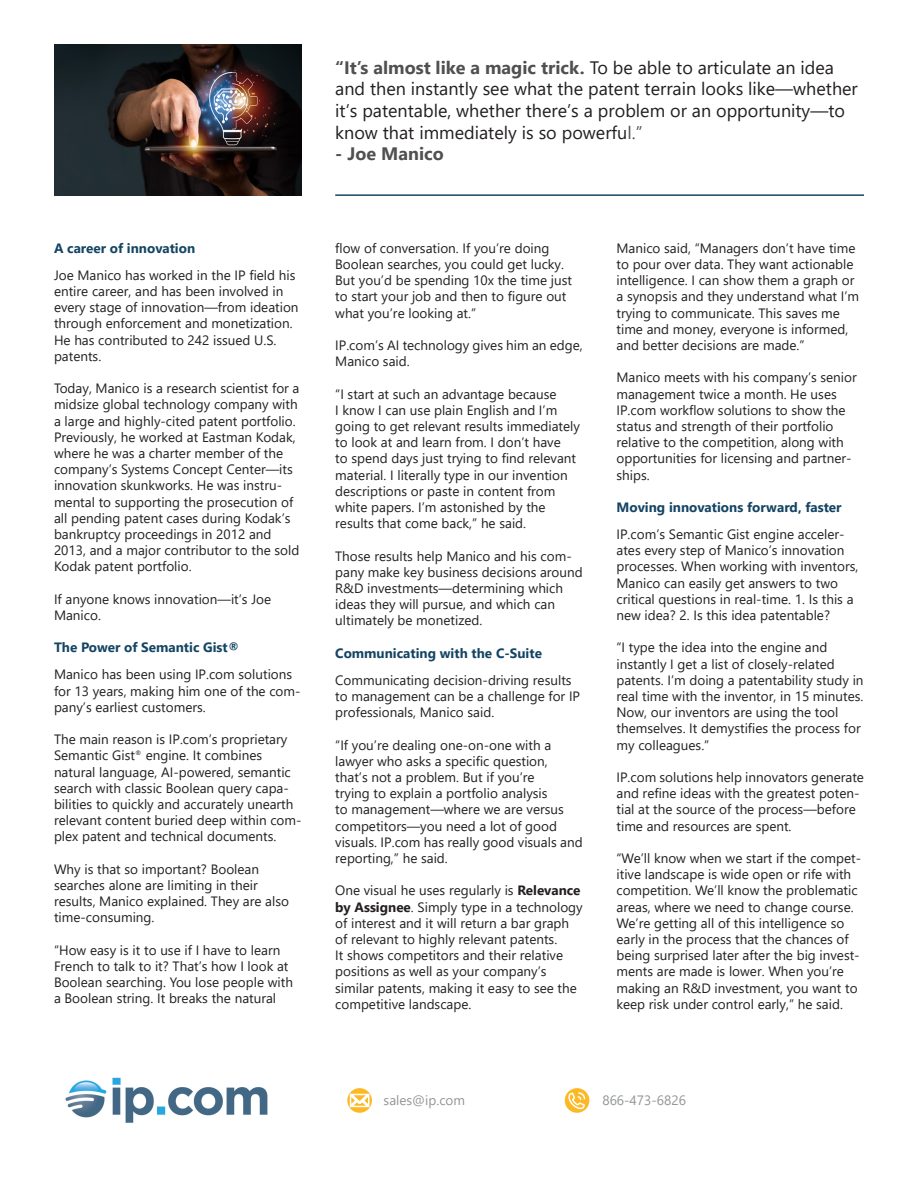
<style>
.page{position:relative;width:918px;height:1188px;background:#fff}
.page>*{position:absolute;margin:0;border:0;box-sizing:border-box;transform-origin:0 0}
.t1{font:18px/21.6px "Segoe UI";color:#231f20}
.t2{font:700 18px "Segoe UI";color:#505052}
.t3{font:13.5px/16.2px "Segoe UI";color:#231f20}
.t4{font:700 13.5px "Segoe UI";color:#144463}
.t5{font:13.5px "Segoe UI";color:#939598}
.s1{font-weight:700;color:#505052}
.s2{color:#505052}
.s3{font-weight:700}
</style>
<div class="page">
<hr style="left:335px;top:194px;width:529px;height:2px;background:#144463">
<img style="left:54px;top:44px;width:248px;height:152px">
<img style="left:65px;top:1077px;width:203px;height:46px">
<svg style="left:347px;top:1087px;width:26px;height:27px"></svg>
<div style="left:346px;top:1087px;width:27px;height:27px;border:2px solid #fff;border-radius:50%"></div>
<svg style="left:348px;top:1092px;width:24px;height:17px"></svg>
<svg style="left:564px;top:1087px;width:26px;height:27px"></svg>
<div style="left:563px;top:1087px;width:28px;height:27px;border:2px solid #fff;border-radius:50%"></div>
<svg style="left:568px;top:1092px;width:18px;height:18px"></svg>
<p class="t4" style="left:54px;top:235px;width:143px">A career of innovation</p>
<p class="t3" style="left:54px;top:266px;width:246px">Joe Manico has worked in the IP field his entire career, and has been involved in every stage of innovation—from ideation through enforcement and monetization.<br>He has contributed to 242 issued U.S. patents.</p>
<p class="t3" style="left:54px;top:379px;width:247px">Today, Manico is a research scientist for a midsize global technology company with a large and highly-cited patent portfolio.<br>Previously, he worked at Eastman Kodak, where he was a charter member of the company’s Systems Concept Center—its innovation skunkworks. He was instru&shy;mental to supporting the prosecution of all pending patent cases during Kodak’s bankruptcy proceedings in 2012 and 2013, and a major contributor to the sold Kodak patent portfolio.</p>
<p class="t3" style="left:54px;top:590px;width:219px">If anyone knows innovation—it’s Joe<br>Manico.</p>
<p class="t4" style="left:54px;top:635px;width:187px">The Power of Semantic Gist®</p>
<p class="t3" style="left:54px;top:665px;width:248px">Manico has been using IP.com solutions for 13 years, making him one of the com&shy;pany’s earliest customers.</p>
<p class="t3" style="left:54px;top:730px;width:249px">The main reason is IP.com’s proprietary Semantic Gist<sup>®</sup> engine. It combines natural language, AI-powered, semantic search with classic Boolean query capa&shy;bilities to quickly and accurately unearth relevant content buried deep within com&shy;plex patent and technical documents.</p>
<p class="t3" style="left:54px;top:860px;width:237px">Why is that so important? Boolean searches alone are limiting in their results, Manico explained. They are also time-consuming.</p>
<p class="t3" style="left:54px;top:941px;width:241px">“How easy is it to use if I have to learn French to talk to it? That’s how I look at Boolean searching. You lose people with a Boolean string. It breaks the natural</p>
<p class="t1" style="left:335px;top:55px;width:524px"><span class="s1">“It’s almost like a magic trick.</span> To be able to articulate an idea and then instantly see what the patent terrain looks like—whether it’s patentable, whether there’s a problem or an opportunity—to know that immediately is so powerfu<span class="s2">l.”</span></p>
<p class="t2" style="left:335px;top:137px;width:110px">- Joe Manico</p>
<p class="t3" style="left:335px;top:239px;width:238px">flow of conversation. If you’re doing Boolean searches, you could get lucky.<br>But you’d be spending 10x the time just to start your job and then to figure out what you’re looking at.”</p>
<p class="t3" style="left:335px;top:336px;width:249px">IP.com’s AI technology gives him an edge,<br>Manico said.</p>
<p class="t3" style="left:335px;top:385px;width:246px">“I start at such an advantage because<br>I know I can use plain English and I’m going to get relevant results immediately to look at and learn from. I don’t have<br>to spend days just trying to find relevant material. I literally type in our invention descriptions or paste in content from white papers. I’m astonished by the results that come back,” he said.</p>
<p class="t3" style="left:335px;top:547px;width:249px">Those results help Manico and his com&shy;pany make key business decisions around R&amp;D investments—determining which ideas they will pursue, and which can ultimately be monetized.</p>
<p class="t4" style="left:335px;top:640px;width:208px">Communicating with the C-Suite</p>
<p class="t3" style="left:335px;top:671px;width:246px">Communicating decision-driving results to management can be a challenge for IP professionals, Manico said.</p>
<p class="t3" style="left:335px;top:736px;width:249px">“If you’re dealing one-on-one with a lawyer who asks a specific question, that’s not a problem. But if you’re<br>trying to explain a portfolio analysis<br>to management—where we are versus competitors—you need a lot of good visuals. IP.com has really good visuals and reporting,” he said.</p>
<p class="t3" style="left:335px;top:881px;width:249px">One visual he uses regularly is <span class="s3">Relevance by Assignee</span>. Simply type in a technology of interest and it will return a bar graph of relevant to highly relevant patents.<br>It shows competitors and their relative positions as well as your company’s similar patents, making it easy to see the competitive landscape.</p>
<p class="t3" style="left:616px;top:239px;width:244px">Manico said, “Managers don’t have time to pour over data. They want actionable intelligence. I can show them a graph or a synopsis and they understand what I’m trying to communicate. This saves me time and money, everyone is informed, and better decisions are made.”</p>
<p class="t3" style="left:616px;top:368px;width:242px">Manico meets with his company’s senior management twice a month. He uses IP.com workflow solutions to show the status and strength of their portfolio relative to the competition, along with opportunities for licensing and partner&shy;ships.</p>
<p class="t4" style="left:616px;top:495px;width:227px">Moving innovations forward, faster</p>
<p class="t3" style="left:616px;top:525px;width:243px">IP.com’s Semantic Gist engine acceler&shy;ates every step of Manico’s innovation processes. When working with inventors, Manico can easily get answers to two critical questions in real-time. 1. Is this a new idea? 2. Is this idea patentable?</p>
<p class="t3" style="left:616px;top:638px;width:249px">“I type the idea into the engine and instantly I get a list of closely-related patents. I’m doing a patentability study in real time with the inventor, in 15 minutes.<br>Now, our inventors are using the tool themselves. It demystifies the process for my colleagues.”</p>
<p class="t3" style="left:616px;top:768px;width:249px">IP.com solutions help innovators generate and refine ideas with the greatest poten&shy;tial at the source of the process—before time and resources are spent.</p>
<p class="t3" style="left:616px;top:849px;width:246px">“We’ll know when we start if the compet&shy;itive landscape is wide open or rife with competition. We’ll know the problematic areas, where we need to change course.<br>We’re getting all of this intelligence so early in the process that the chances of being surprised later after the big invest&shy;ments are made is lower. When you’re making an R&amp;D investment, you want to keep risk under control early,” he said.</p>
<p class="t5" style="left:384px;top:1088px;width:83px">sales@ip.com</p>
<p class="t5" style="left:602px;top:1087px;width:85px">866-473-6826</p>
</div>
